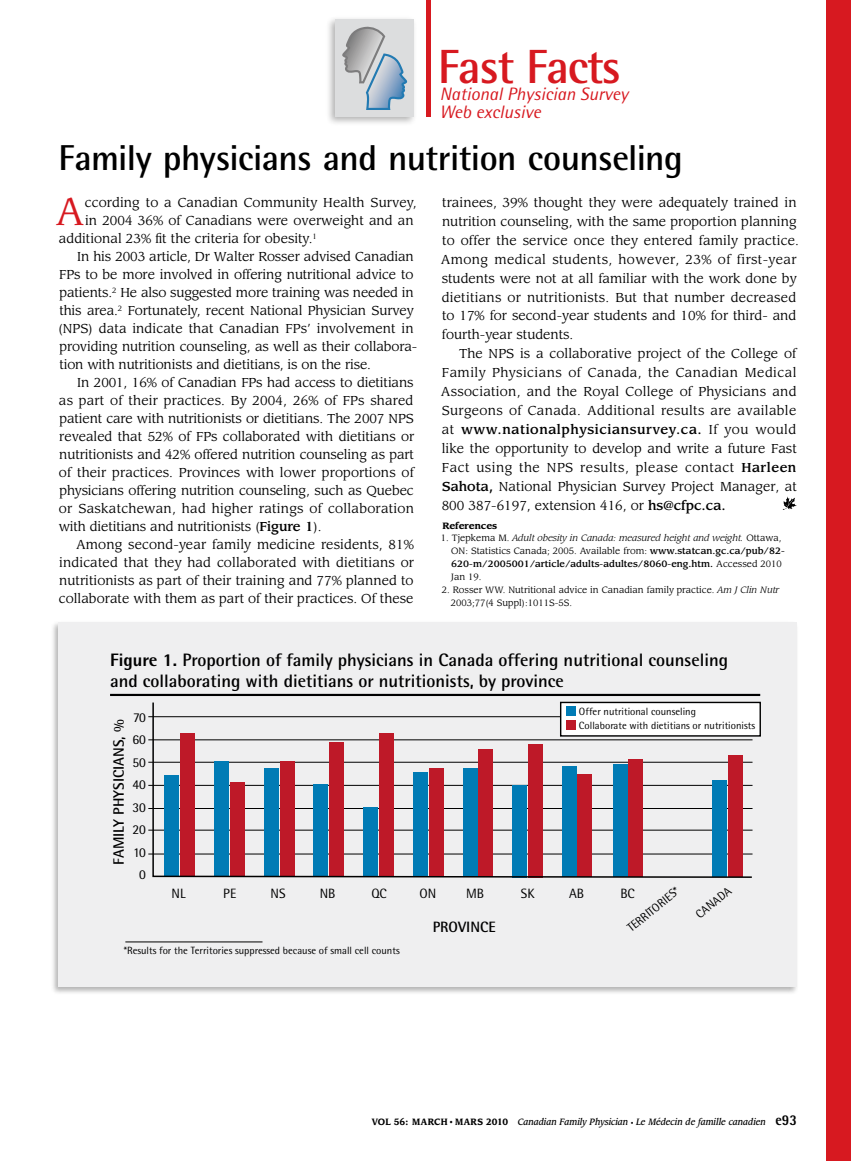
<style>
.page{position:relative;width:851px;height:1161px;background:#fff}
.page>*{position:absolute;margin:0;border:0;box-sizing:border-box;transform-origin:0 0}
.t1{font:700 48px "Rotis Semi Sans Std";letter-spacing:-.03em;color:#d71920}
.t2{font:38.1px "Leawood Std";color:#d71920}
.t3{font:700 36px "Rotis Semi Sans Std";letter-spacing:-.015em;color:#000}
.t4{font:700 18px/21.6px "Rotis Semi Sans Std";color:#000}
.t5{font:italic 18px "Rotis Semi Sans Std";color:#d71920}
.t6{font:700 15px "Rotis Semi Sans Std";color:#000}
.t7{font:13.5px/22.5px "Rotis Semi Sans Std";color:#000;text-align:center}
.t8{font:12.75px/18.9px "Leawood Std";color:#000}
.t9{font:12px "Rotis Semi Sans Std";color:#000}
.t10{font:10.5px/13.5px "Rotis Semi Sans Std";color:#000}
.t11{font:9px/12.9px "Leawood Std";color:#000}
.t12{font:italic 500 9px "Leawood Std";color:#000;scale:.9 1}
.t13{font:700 9px "Leawood Std";color:#000}
.s1{font-weight:500}
.s2{font-style:italic}
.s3{font-weight:800}
.s4{font-weight:700;font-style:normal}
.s5{font-family:"Times";font-weight:400;font-style:normal}
.s6{font-style:normal;font-size:6px}
.s7{font-family:"Rotis Semi Sans Std";font-weight:800;font-style:normal;font-size:15px}
</style>
<div class="page">
<div style="left:826px;top:0;width:24px;height:1161px;background:#d71920"></div>
<div style="left:426px;top:0;width:5px;height:117px;background:#d71920"></div>
<div style="left:325px;top:15px;width:92px;height:111px;background:#000;opacity:.3"></div>
<div style="left:335px;top:19px;width:79px;height:98px;background:#dcddde"></div>
<svg style="left:342px;top:27px;width:65px;height:83px"></svg>
<svg style="left:782px;top:496px;width:15px;height:14px"></svg>
<div style="left:50px;top:620px;width:748px;height:375px;background:#000;opacity:.3"></div>
<div style="left:58px;top:622px;width:738px;height:365px;background:#efeff0"></div>
<hr style="left:110px;top:694px;width:650px;height:2px;background:#000">
<hr style="left:148px;top:716px;width:604px;height:1px;background:#000">
<hr style="left:148px;top:739px;width:604px;height:1px;background:#000">
<hr style="left:148px;top:762px;width:604px;height:1px;background:#000">
<hr style="left:148px;top:785px;width:604px;height:1px;background:#000">
<hr style="left:148px;top:808px;width:604px;height:1px;background:#000">
<hr style="left:148px;top:830px;width:604px;height:1px;background:#000">
<hr style="left:148px;top:854px;width:604px;height:1px;background:#000">
<hr style="left:125px;top:942px;width:137px;height:1px;background:#000">
<div style="left:560px;top:702px;width:200px;height:34px;background:#fff"></div>
<svg style="left:152px;top:701px;width:601px;height:177px"></svg>
<h1 class="t1" style="left:438px;top:38px;width:184px">Fast Facts</h1>
<h3 class="t5" style="left:440px;top:83px;width:190px">National Physician Survey</h3>
<h3 class="t5" style="left:440px;top:101px;width:102px">Web exclusive</h3>
<h3 class="t3" style="left:59px;top:136px;width:625px">Family physicians and nutrition counseling</h3>
<h2 class="t2" style="left:55px;top:189px;width:30px">A</h2>
<p class="t8" style="left:85px;top:193px;width:333px">ccording to a Canadian Community Health Survey,</p>
<p class="t8" style="left:441px;top:193px;width:359px">trainees, 39% thought they were adequately trained in nutrition counseling, with the same proportion planning to offer the service once they entered family practice.<br>Among medical students, however, 23% of first-year students were not at all familiar with the work done by dietitians or nutritionists. But that number decreased to 17% for second-year students and 10% for third- and fourth-year students.</p>
<p class="t8" style="left:441px;top:345px;width:357px;text-align:justify;text-indent:18px">The NPS is a collaborative project of the College of Family Physicians of Canada, the Canadian Medical Association, and the Royal College of Physicians and Surgeons of Canada. Additional results are available at <span class="s1">www.nationalphysiciansurvey.ca.</span> If you would like the opportunity to develop and write a future Fast Fact using the NPS results, please contact <span class="s1">Harleen Sahota,</span> National Physician Survey Project Manager, at 800 387-6197, extension 416, or <span class="s1">hs@cfpc.ca.</span></p>
<p class="t13" style="left:442px;top:520px;width:56px">REFERENCES</p>
<p class="t11" style="left:451px;top:532px;width:335px;text-indent:-10px">1. Tjepkema M. <span class="s2">Adult obesity in Canada: measured height and weight.</span> Ottawa, ON: Statistics Canada; 2005. Available from: <span class="s1">www.statcan.gc.ca/pub/82- 620-m/2005001/article/adults-adultes/8060-eng.htm.</span> Accessed 2010<br>Jan 19.</p>
<p class="t11" style="left:450px;top:584px;width:330px;text-indent:-9px">2. Rosser WW. Nutritional advice in Canadian family practice. <span class="s2">Am J Clin Nutr<br></span>2003;77(4 Suppl):1011S-5S.</p>
<p class="t8" style="left:85px;top:211px;width:330px">in 2004 36% of Canadians were overweight and an</p>
<p class="t8" style="left:59px;top:229px;width:259px">additional 23% fit the criteria for obesity.<sup>1</sup></p>
<p class="t8" style="left:77px;top:247px;width:338px">In his 2003 article, Dr Walter Rosser advised Canadian</p>
<p class="t8" style="left:59px;top:265px;width:356px">FPs to be more involved in offering nutritional advice to</p>
<p class="t8" style="left:59px;top:283px;width:356px">patients.<sup>2</sup> He also suggested more training was needed in</p>
<p class="t8" style="left:59px;top:301px;width:356px">this area.<sup>2</sup> Fortunately, recent National Physician Survey</p>
<p class="t8" style="left:58px;top:319px;width:357px">(NPS) data indicate that Canadian FPs’ involvement in</p>
<p class="t8" style="left:59px;top:337px;width:359px">providing nutrition counseling, as well as their collabora-</p>
<p class="t8" style="left:59px;top:355px;width:313px">tion with nutritionists and dietitians, is on the rise.</p>
<p class="t8" style="left:77px;top:373px;width:338px">In 2001, 16% of Canadian FPs had access to dietitians</p>
<p class="t8" style="left:59px;top:391px;width:356px">as part of their practices. By 2004, 26% of FPs shared</p>
<p class="t8" style="left:59px;top:409px;width:356px">patient care with nutritionists or dietitians. The 2007 NPS</p>
<p class="t8" style="left:59px;top:427px;width:356px">revealed that 52% of FPs collaborated with dietitians or</p>
<p class="t8" style="left:59px;top:445px;width:356px">nutritionists and 42% offered nutrition counseling as part</p>
<p class="t8" style="left:59px;top:463px;width:356px">of their practices. Provinces with lower proportions of</p>
<p class="t8" style="left:59px;top:481px;width:356px">physicians offering nutrition counseling, such as Quebec</p>
<p class="t8" style="left:59px;top:499px;width:356px">or Saskatchewan, had higher ratings of collaboration</p>
<p class="t8" style="left:59px;top:517px;width:264px">with dietitians and nutritionists (<span class="s1">Figure 1</span>).</p>
<p class="t8" style="left:76px;top:535px;width:339px">Among second-year family medicine residents, 81%</p>
<p class="t8" style="left:59px;top:553px;width:356px">indicated that they had collaborated with dietitians or</p>
<p class="t8" style="left:59px;top:571px;width:356px">nutritionists as part of their training and 77% planned to</p>
<p class="t8" style="left:59px;top:589px;width:356px">collaborate with them as part of their practices. Of these</p>
<h3 class="t4" style="left:110px;top:648px;width:619px"><span class="s3">Figure 1.</span> Proportion of family physicians in Canada offering nutritional counseling and collaborating with dietitians or nutritionists, by province</h3>
<p class="t7" style="left:132px;top:706px;width:15px">70<br>60<br>50<br>40<br>30<br>20<br>10<br>0</p>
<p class="t7" style="left:171px;top:882px;width:16px">NL</p>
<p class="t7" style="left:223px;top:882px;width:15px">PE</p>
<p class="t7" style="left:270px;top:882px;width:17px">NS</p>
<p class="t7" style="left:320px;top:882px;width:17px">NB</p>
<p class="t7" style="left:371px;top:882px;width:17px">QC</p>
<p class="t7" style="left:419px;top:882px;width:18px">ON</p>
<p class="t7" style="left:466px;top:882px;width:20px">MB</p>
<p class="t7" style="left:521px;top:882px;width:15px">SK</p>
<p class="t7" style="left:569px;top:882px;width:17px">AB</p>
<p class="t7" style="left:620px;top:882px;width:16px">BC</p>
<p class="t10" style="left:579px;top:705px;width:177px">Offer nutritional counseling<br>Collaborate with dietitians or nutritionists</p>
<p class="t6" style="left:109px;top:865px;width:147px;rotate:-90deg">FAMILY PHYSICIANS, %</p>
<p class="t9" style="left:624px;top:924px;width:65px;rotate:-39deg">TERRITORIES*</p>
<p class="t9" style="left:692px;top:910px;width:43px;rotate:-39deg">CANADA</p>
<p class="t6" style="left:433px;top:918px;width:64px">PROVINCE</p>
<p class="t10" style="left:124px;top:944px;width:277px">*Results for the Territories suppressed because of small cell counts</p>
<p class="t12" style="left:371px;top:1116px;width:474px"><span class="s4">VOL 56: MARCH</span> <span class="s5">•</span> <span class="s4">MARS 2010</span> Canadian Family Physician <span class="s6">•</span> Le Médecin de famille canadien <span class="s7">e93</span></p>
</div>
